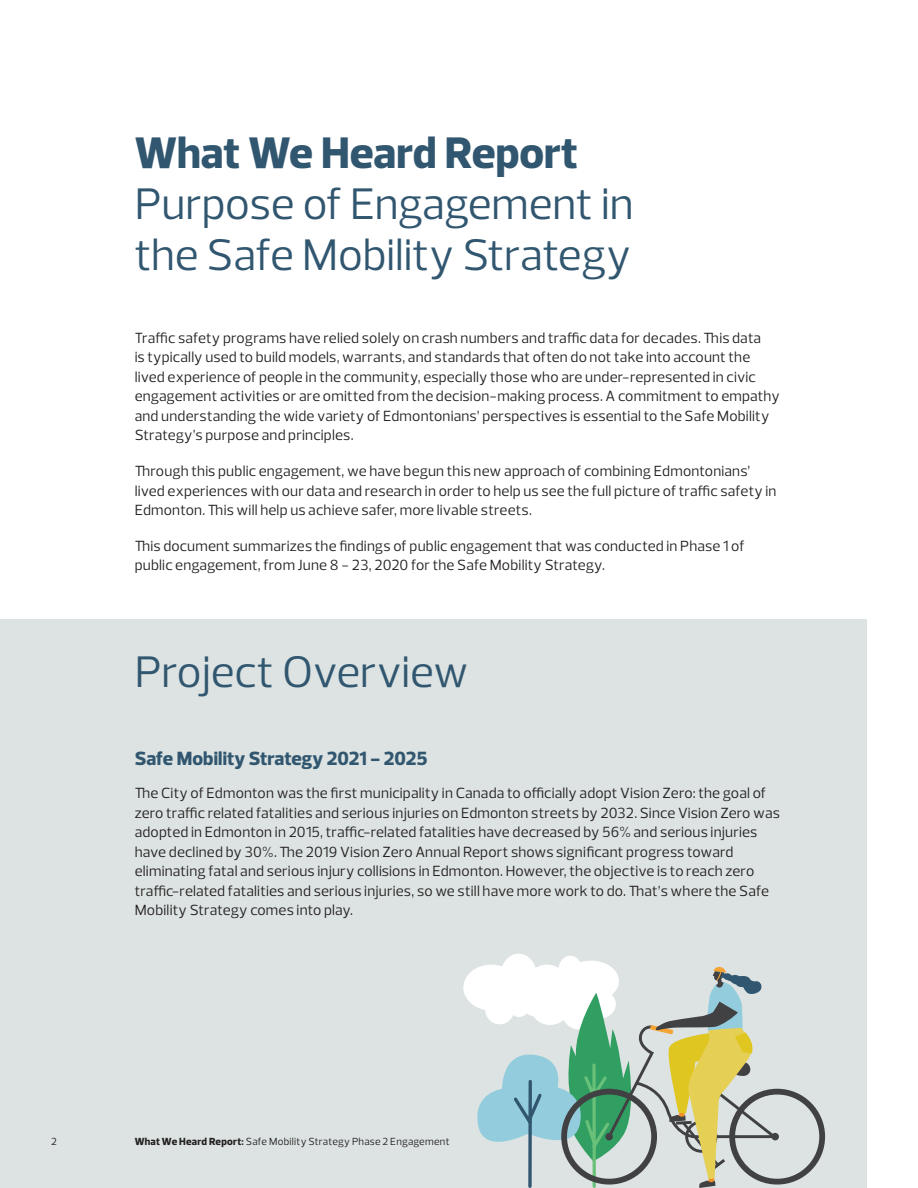
<style>
.page{position:relative;width:918px;height:1188px;background:#fff}
.page>*{position:absolute;margin:0;border:0;box-sizing:border-box;transform-origin:0 0}
.PE_Subtitle_Doc{font:45px/51px "Prelo";letter-spacing:-.005em;color:#31566f}
.PE_Heading_Doc{font:800 19.5px "Prelo";color:#31566f}
.PE_Body_Doc{font:15px/19.5px "Prelo";letter-spacing:.01em;color:#231f20}
.t1{font:10.5px "Prelo";letter-spacing:.025em;color:#231f20}
.s1{font-weight:800}
.s2{font-weight:800;color:#414042}
</style>
<div class="page">
<div style="left:0;top:619px;width:867px;height:569px;background:#d6dedd"></div>
<div style="left:0;top:684px;width:867px;height:382px;background:#dce3e2"></div>
<div style="left:463px;top:965px;width:56px;height:46px;background:#fff;border-radius:50%"></div>
<div style="left:500px;top:954px;width:37px;height:46px;background:#fff;border-radius:50%"></div>
<div style="left:558px;top:956px;width:24px;height:29px;background:#fff;border-radius:50%"></div>
<div style="left:563px;top:961px;width:56px;height:41px;background:#fff;border-radius:50%"></div>
<svg style="left:477px;top:967px;width:348px;height:221px"></svg>
<p class="PE_Subtitle_Doc" style="left:135px;top:127px;width:500px"><span class="s1">What We Heard Report<br></span>Purpose of Engagement in the Safe Mobility Strategy</p>
<p class="PE_Body_Doc" style="left:135px;top:328px;width:647px">Traffic safety programs have relied solely on crash numbers and traffic data for decades. This data<br>is typically used to build models, warrants, and standards that often do not take into account the lived experience of people in the community, especially those who are under-represented in civic engagement activities or are omitted from the decision-making process. A commitment to empathy and understanding the wide variety of Edmontonians’ perspectives is essential to the Safe Mobility Strategy’s purpose and principles.</p>
<p class="PE_Body_Doc" style="left:135px;top:461px;width:643px">Through this public engagement, we have begun this new approach of combining Edmontonians’ lived experiences with our data and research in order to help us see the full picture of traffic safety in<br>Edmonton. This will help us achieve safer, more livable streets.</p>
<p class="PE_Body_Doc" style="left:135px;top:536px;width:611px">This document summarizes the findings of public engagement that was conducted in Phase 1 of public engagement, from June 8 - 23, 2020 for the Safe Mobility Strategy.</p>
<p class="PE_Subtitle_Doc" style="left:135px;top:647px;width:335px">Project Overview</p>
<p class="PE_Heading_Doc" style="left:135px;top:747px;width:294px">Safe Mobility Strategy 2021 - 2025</p>
<p class="PE_Body_Doc" style="left:135px;top:783px;width:647px">The City of Edmonton was the first municipality in Canada to officially adopt Vision Zero: the goal of zero traffic related fatalities and serious injuries on Edmonton streets by 2032. Since Vision Zero was adopted in Edmonton in 2015, traffic-related fatalities have decreased by 56% and serious injuries have declined by 30%. The 2019 Vision Zero Annual Report shows significant progress toward eliminating fatal and serious injury collisions in Edmonton. However, the objective is to reach zero traffic-related fatalities and serious injuries, so we still have more work to do. That’s where the Safe Mobility Strategy comes into play.</p>
<p class="t1" style="left:51px;top:1135px;width:7px">2</p>
<p class="t1" style="left:135px;top:1135px;width:316px"><span class="s1">What We Heard Report</span><span class="s2">:</span> Safe Mobility Strategy Phase 2 Engagement</p>
</div>
